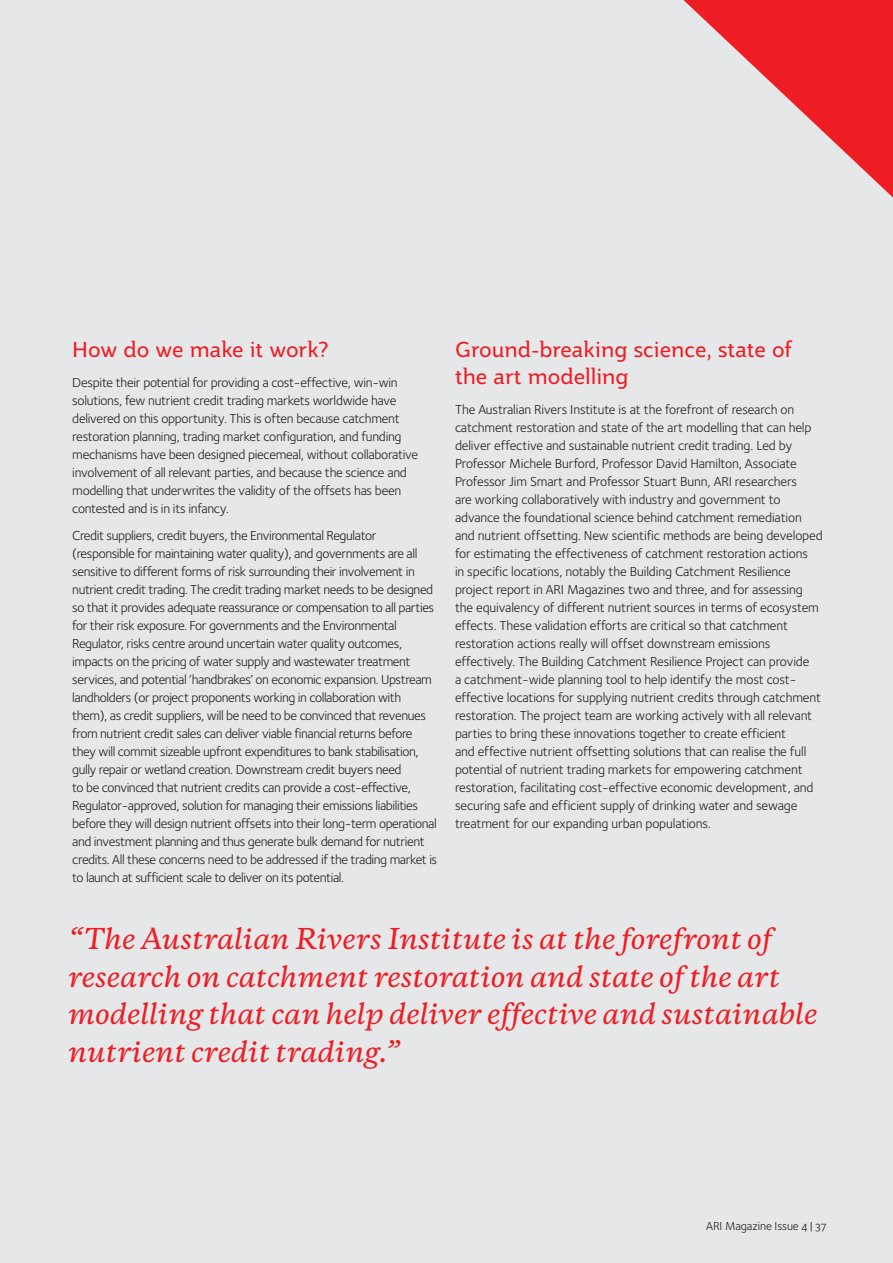
<style>
.page{position:relative;width:893px;height:1263px;background:#e6e7e9}
.page>*{position:absolute;margin:0;border:0;box-sizing:border-box;transform-origin:0 0}
.t1{font:italic 500 27px/37.5px "Copernicus";color:#ee1d23}
.t2{font:21px/27px "Jotia";color:#ee1d23}
.t3{font:13.5px/18px "Foundry Sterling Book OSF";letter-spacing:-.02em;color:#231f20}
.t4{font:12px "Foundry Sterling Book OSF";letter-spacing:-.01em;color:#231f20}
</style>
<div class="page">
<svg style="left:683px;top:0;width:210px;height:198px"></svg>
<h2 class="t2" style="left:72px;top:335px;width:258px">How do we make it work?</h2>
<p class="t3" style="left:72px;top:374px;width:347px">Despite their potential for providing a cost-effective, win-win solutions, few nutrient credit trading markets worldwide have delivered on this opportunity. This is often because catchment restoration planning, trading market configuration, and funding mechanisms have been designed piecemeal, without collaborative involvement of all relevant parties, and because the science and modelling that underwrites the validity of the offsets has been contested and is in its infancy.</p>
<p class="t3" style="left:72px;top:526px;width:366px">Credit suppliers, credit buyers, the Environmental Regulator (responsible for maintaining water quality), and governments are all sensitive to different forms of risk surrounding their involvement in nutrient credit trading. The credit trading market needs to be designed so that it provides adequate reassurance or compensation to all parties for their risk exposure. For governments and the Environmental Regulator, risks centre around uncertain water quality outcomes, impacts on the pricing of water supply and wastewater treatment services, and potential ‘handbrakes’ on economic expansion. Upstream landholders (or project proponents working in collaboration with them), as credit suppliers, will be need to be convinced that revenues from nutrient credit sales can deliver viable financial returns before they will commit sizeable upfront expenditures to bank stabilisation, gully repair or wetland creation. Downstream credit buyers need<br>to be convinced that nutrient credits can provide a cost-effective, Regulator-approved, solution for managing their emissions liabilities before they will design nutrient offsets into their long-term operational and investment planning and thus generate bulk demand for nutrient credits. All these concerns need to be addressed if the trading market is to launch at sufficient scale to deliver on its potential.</p>
<h2 class="t2" style="left:455px;top:335px;width:338px">Ground-breaking science, state of the art modelling</h2>
<p class="t3" style="left:455px;top:401px;width:369px">The Australian Rivers Institute is at the forefront of research on catchment restoration and state of the art modelling that can help deliver effective and sustainable nutrient credit trading. Led by Professor Michele Burford, Professor David Hamilton, Associate Professor Jim Smart and Professor Stuart Bunn, ARI researchers<br>are working collaboratively with industry and government to advance the foundational science behind catchment remediation and nutrient offsetting. New scientific methods are being developed for estimating the effectiveness of catchment restoration actions<br>in specific locations, notably the Building Catchment Resilience project report in ARI Magazines two and three, and for assessing the equivalency of different nutrient sources in terms of ecosystem effects. These validation efforts are critical so that catchment restoration actions really will offset downstream emissions effectively. The Building Catchment Resilience Project can provide<br>a catchment-wide planning tool to help identify the most cost&shy;effective locations for supplying nutrient credits through catchment restoration. The project team are working actively with all relevant parties to bring these innovations together to create efficient<br>and effective nutrient offsetting solutions that can realise the full potential of nutrient trading markets for empowering catchment restoration, facilitating cost-effective economic development, and securing safe and efficient supply of drinking water and sewage treatment for our expanding urban populations.</p>
<h1 class="t1" style="left:68px;top:920px;width:751px">“The Australian Rivers Institute is at the forefront of research on catchment restoration and state of the art modelling that can help deliver effective and sustainable nutrient credit trading.”</h1>
<p class="t4" style="left:706px;top:1218px;width:121px">ARI Magazine Issue 4 | 37</p>
</div>
